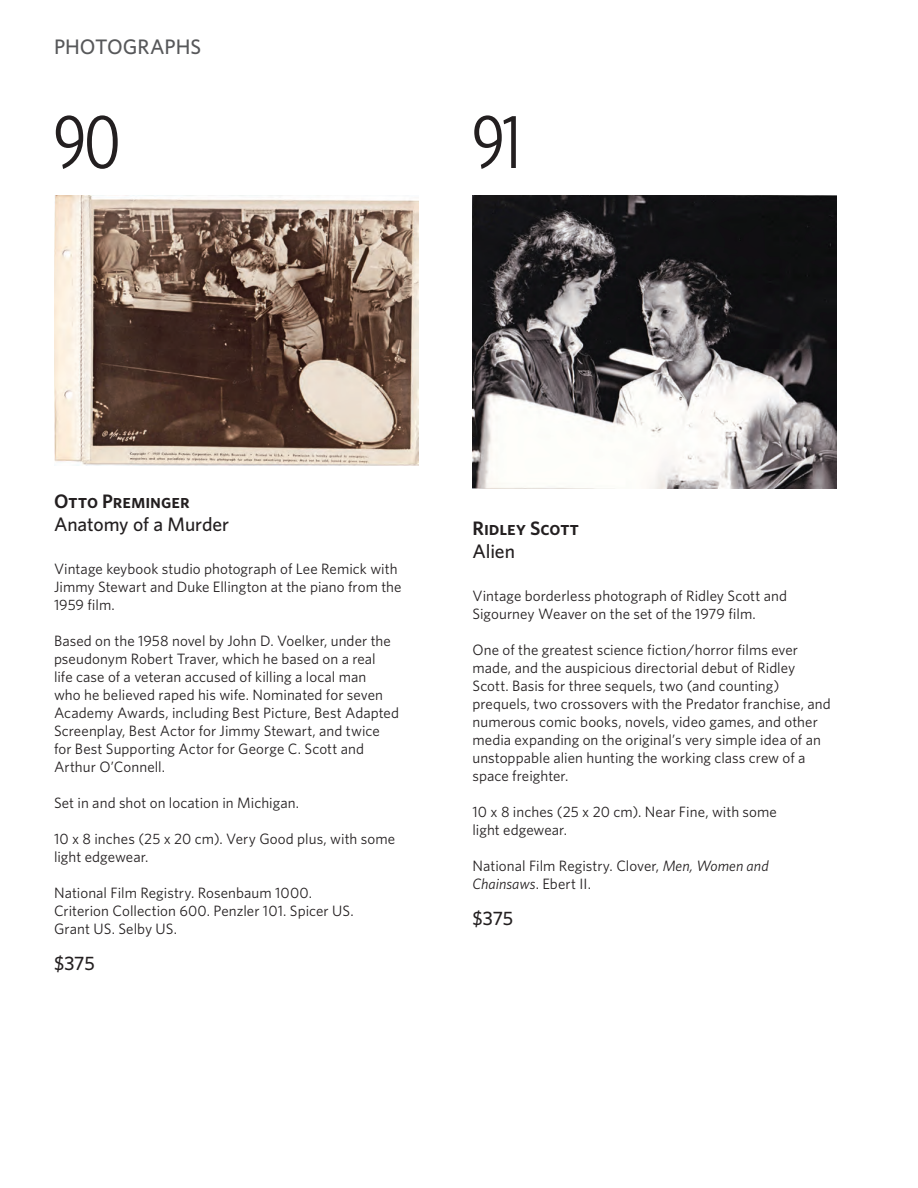
<style>
.page{position:relative;width:918px;height:1188px;background:#fff}
.page>*{position:absolute;margin:0;border:0;box-sizing:border-box;transform-origin:0 0}
.numbers{font:condensed 75px "Whitney HTF";color:#231f20}
.t1{font:500 21px "Whitney HTF";color:#57585a}
.price{font:500 19.5px "Whitney HTF";letter-spacing:-.005em;color:#231f20}
.author{font:19.5px "Whitney HTF Semi Bold SC";color:#231f20}
.body_copy{font:15px/18px "Whitney HTF";letter-spacing:.005em;color:#231f20}
.s1{font-style:italic}
</style>
<div class="page">
<img style="left:54px;top:196px;width:364px;height:269px">
<img style="left:472px;top:196px;width:365px;height:293px">
<p class="t1" style="left:54px;top:34px;width:149px">PHOTOGRAPHS</p>
<p class="numbers" style="left:54px;top:100px;width:68px">90</p>
<p class="numbers" style="left:472px;top:100px;width:50px">91</p>
<p class="author" style="left:54px;top:490px;width:137px">Otto Preminger</p>
<p class="price" style="left:54px;top:513px;width:177px">Anatomy of a Murder</p>
<p class="body_copy" style="left:54px;top:560px;width:349px">Vintage keybook studio photograph of Lee Remick with<br>Jimmy Stewart and Duke Ellington at the piano from the<br>1959 film.</p>
<p class="body_copy" style="left:54px;top:632px;width:347px">Based on the 1958 novel by John D. Voelker, under the pseudonym Robert Traver, which he based on a real<br>life case of a veteran accused of killing a local man<br>who he believed raped his wife. Nominated for seven Academy Awards, including Best Picture, Best Adapted Screenplay, Best Actor for Jimmy Stewart, and twice for Best Supporting Actor for George C. Scott and Arthur O’Connell.</p>
<p class="body_copy" style="left:54px;top:794px;width:247px">Set in and shot on location in Michigan.</p>
<p class="body_copy" style="left:54px;top:830px;width:343px">10 x 8 inches (25 x 20 cm). Very Good plus, with some light edgewear.</p>
<p class="body_copy" style="left:54px;top:884px;width:301px">National Film Registry. Rosenbaum 1000.<br>Criterion Collection 600. Penzler 101. Spicer US.<br>Grant US. Selby US.</p>
<p class="price" style="left:54px;top:952px;width:42px">$375</p>
<p class="author" style="left:473px;top:517px;width:108px">Ridley Scott</p>
<p class="price" style="left:473px;top:540px;width:44px">Alien</p>
<p class="body_copy" style="left:472px;top:587px;width:316px">Vintage borderless photograph of Ridley Scott and<br>Sigourney Weaver on the set of the 1979 film.</p>
<p class="body_copy" style="left:472px;top:641px;width:360px">One of the greatest science fiction/horror films ever made, and the auspicious directorial debut of Ridley Scott. Basis for three sequels, two (and counting) prequels, two crossovers with the Predator franchise, and numerous comic books, novels, video games, and other media expanding on the original’s very simple idea of an unstoppable alien hunting the working class crew of a space freighter.</p>
<p class="body_copy" style="left:472px;top:803px;width:306px">10 x 8 inches (25 x 20 cm). Near Fine, with some light edgewear.</p>
<p class="body_copy" style="left:472px;top:857px;width:298px">National Film Registry. Clover, <span class="s1">Men, Women and<br>Chainsaws</span>. Ebert II.</p>
<p class="price" style="left:472px;top:907px;width:42px">$375</p>
</div>
